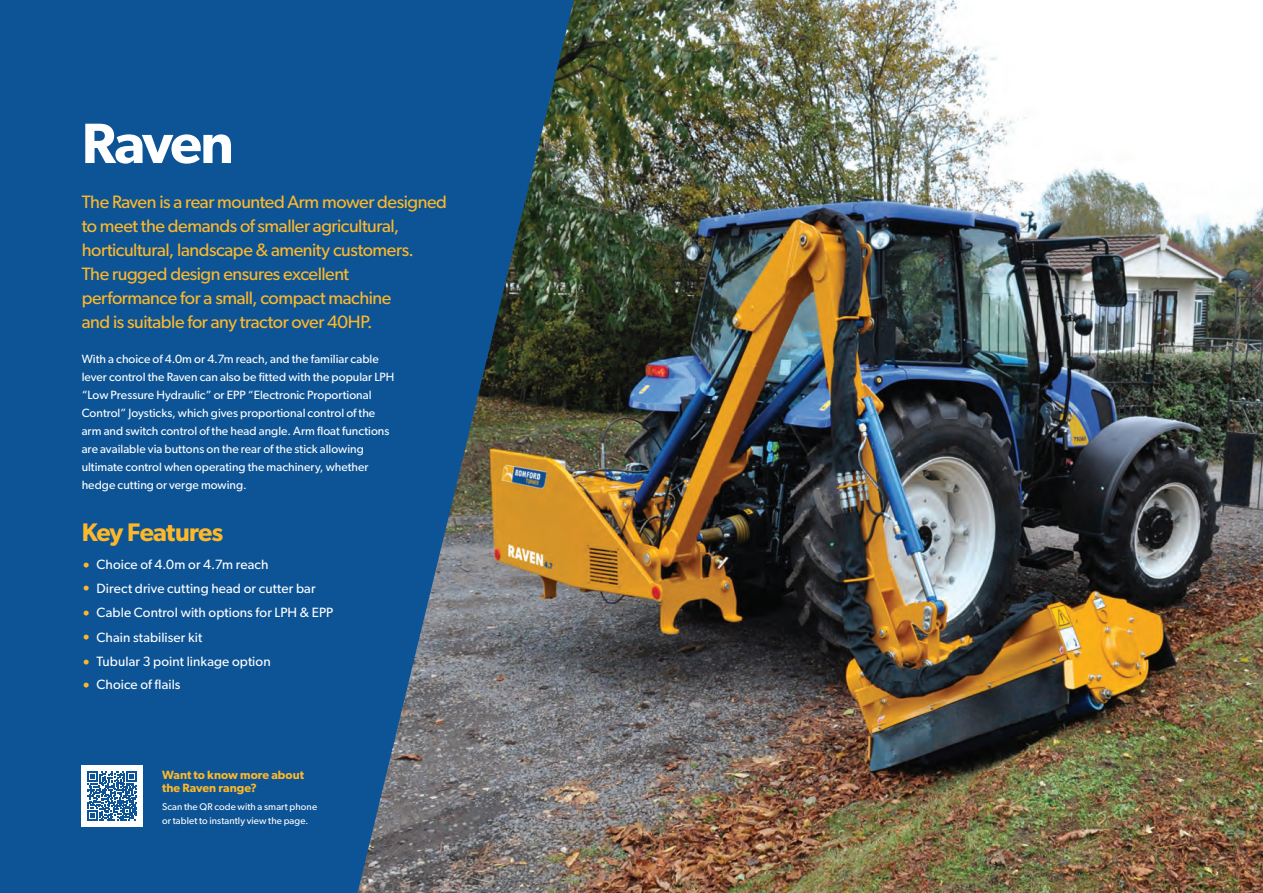
<style>
.page{position:relative;width:1263px;height:893px;background:#fff}
.page>*{position:absolute;margin:0;border:0;box-sizing:border-box;transform-origin:0 0}
.Heading{font:600 57px "Gibson";letter-spacing:-.04em;color:#fff}
.Text_heading{font:600 25.5px "Gibson";letter-spacing:-.025em;color:#fdb82a}
.Intro_text{font:18px/24px "Gibson";letter-spacing:-.02em;color:#fdb82a}
.Text_heading-2{font:13.5px "Gibson";letter-spacing:.005em;color:#fff}
.Text{font:12px/18px "Gibson";color:#fff}
.Text-2{font:600 12px/13.5px "Gibson";letter-spacing:.005em;color:#fdb82a}
.Text-3{font:9.75px/13.5px "Gibson";letter-spacing:.01em;color:#fff}
.s1{font-weight:700;color:#fdb82a}
</style>
<div class="page">
<img style="left:574px;top:0;width:688px;height:893px">
<svg style="left:0;top:0;width:574px;height:893px;background:#20598c"></svg>
<hr style="left:1262px;top:0;width:1px;height:893px;background:#0d5496">
<div style="left:82px;top:765px;width:61px;height:61px;background:#fff"></div>
<svg style="left:88px;top:771px;width:49px;height:50px"></svg>
<p class="Heading" style="left:82px;top:109px;width:154px">Raven</p>
<p class="Intro_text" style="left:82px;top:190px;width:367px">The Raven is a rear mounted Arm mower designed to meet the demands of smaller agricultural, horticultural, landscape &amp; amenity customers.<br>The rugged design ensures excellent performance for a small, compact machine<br>and is suitable for any tractor over 40HP.</p>
<p class="Text" style="left:82px;top:350px;width:314px">With a choice of 4.0m or 4.7m reach, and the familiar cable lever control the Raven can also be fitted with the popular LPH “Low Pressure Hydraulic” or EPP “Electronic Proportional Control” Joysticks, which gives proportional control of the arm and switch control of the head angle. Arm float functions are available via buttons on the rear of the stick allowing ultimate control when operating the machinery, whether hedge cutting or verge mowing.</p>
<p class="Text_heading" style="left:82px;top:517px;width:143px">Key Features</p>
<p class="Text_heading-2" style="left:82px;top:557px;width:188px"><span class="s1">•</span> Choice of 4.0m or 4.7m reach</p>
<p class="Text_heading-2" style="left:82px;top:580px;width:235px"><span class="s1">•</span> Direct drive cutting head or cutter bar</p>
<p class="Text_heading-2" style="left:82px;top:604px;width:253px"><span class="s1">•</span> Cable Control with options for LPH &amp; EPP</p>
<p class="Text_heading-2" style="left:82px;top:629px;width:122px"><span class="s1">•</span> Chain stabiliser kit</p>
<p class="Text_heading-2" style="left:82px;top:653px;width:190px"><span class="s1">•</span> Tubular 3 point linkage option</p>
<p class="Text_heading-2" style="left:82px;top:676px;width:100px"><span class="s1">•</span> Choice of flails</p>
<p class="Text-2" style="left:162px;top:768px;width:144px">Want to know more about the Raven range?</p>
<p class="Text-3" style="left:162px;top:800px;width:157px">Scan the QR code with a smart phone or tablet to instantly view the page.</p>
</div>
